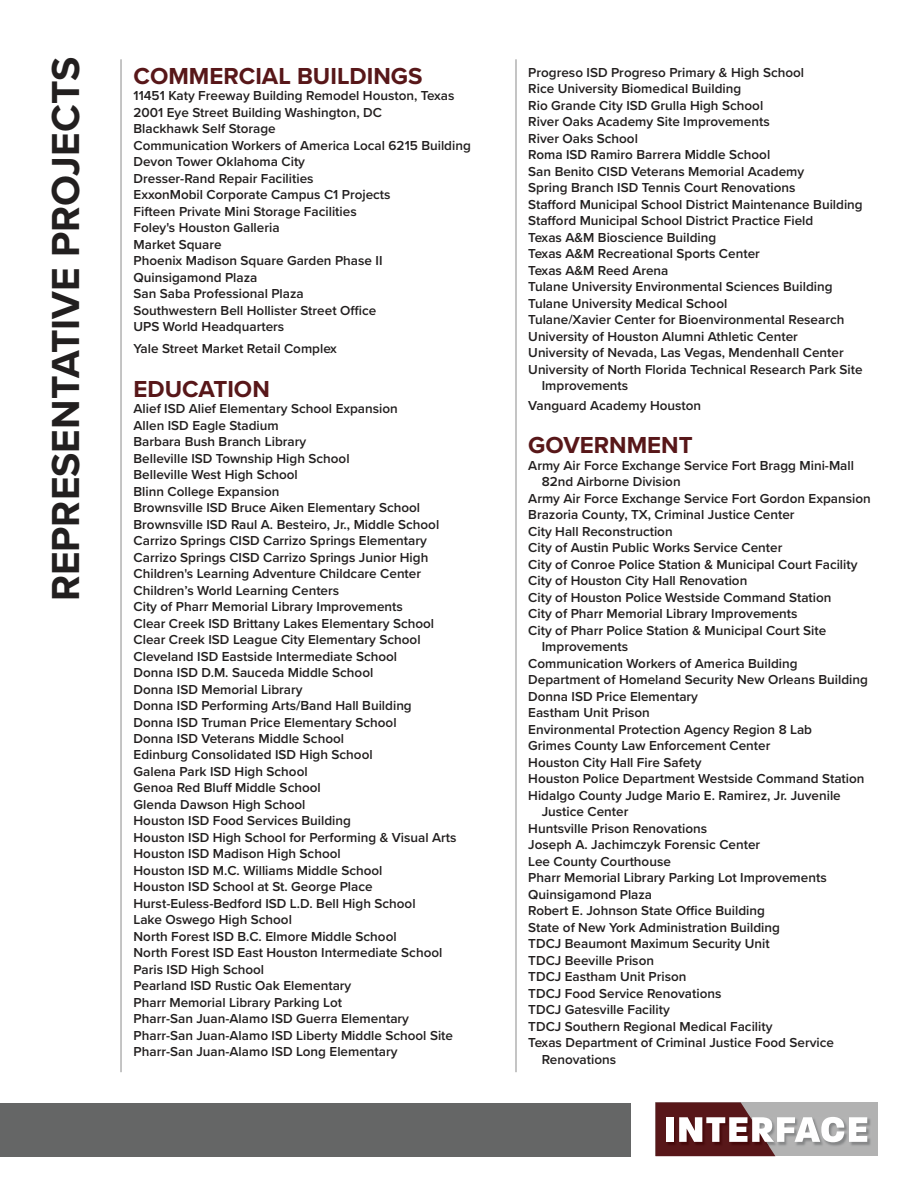
<style>
.page{position:relative;width:918px;height:1188px;background:#fff}
.page>*{position:absolute;margin:0;border:0;box-sizing:border-box;transform-origin:0 0}
.t1{font:700 40.5px "Proxima Nova";color:#221f1f}
.t2{font:700 24px "Proxima Nova";color:#581719}
.t3{font:600 13.5px/16.5px "Proxima Nova";color:#221f1f}
</style>
<div class="page">
<hr style="left:515px;top:59px;width:2px;height:1013px;background:#b2b2b2">
<hr style="left:120px;top:59px;width:2px;height:1013px;background:#b2b2b2">
<div style="left:0;top:1103px;width:631px;height:54px;background:#656666"></div>
<div style="left:656px;top:1102px;width:222px;height:54px;background:#b2b2b2"></div>
<img style="left:867px;top:1117px;width:4px;height:29px">
<svg style="left:656px;top:1102px;width:211px;height:54px"></svg>
<h1 class="t1" style="left:49px;top:601px;width:546px;rotate:-90deg">REPRESENTATIVE PROJECTS</h1>
<h2 class="t2" style="left:134px;top:66px;width:290px">COMMERCIAL BUILDINGS</h2>
<p class="t3" style="left:134px;top:88px;width:339px">11451 Katy Freeway Building Remodel Houston, Texas 2001 Eye Street Building Washington, DC<br>Blackhawk Self Storage<br>Communication Workers of America Local 6215 Building Devon Tower Oklahoma City<br>Dresser-Rand Repair Facilities<br>ExxonMobil Corporate Campus C1 Projects<br>Fifteen Private Mini Storage Facilities<br>Foley's Houston Galleria<br>Market Square<br>Phoenix Madison Square Garden Phase II Quinsigamond Plaza<br>San Saba Professional Plaza<br>Southwestern Bell Hollister Street Office<br>UPS World Headquarters</p>
<p class="t3" style="left:134px;top:341px;width:205px">Yale Street Market Retail Complex</p>
<h2 class="t2" style="left:134px;top:379px;width:138px">EDUCATION</h2>
<p class="t3" style="left:134px;top:401px;width:325px">Alief ISD Alief Elementary School Expansion<br>Allen ISD Eagle Stadium<br>Barbara Bush Branch Library<br>Belleville ISD Township High School<br>Belleville West High School<br>Blinn College Expansion<br>Brownsville ISD Bruce Aiken Elementary School Brownsville ISD Raul A. Besteiro, Jr., Middle School Carrizo Springs CISD Carrizo Springs Elementary Carrizo Springs CISD Carrizo Springs Junior High Children's Learning Adventure Childcare Center Children’s World Learning Centers<br>City of Pharr Memorial Library Improvements<br>Clear Creek ISD Brittany Lakes Elementary School Clear Creek ISD League City Elementary School Cleveland ISD Eastside Intermediate School<br>Donna ISD D.M. Sauceda Middle School<br>Donna ISD Memorial Library<br>Donna ISD Performing Arts/Band Hall Building<br>Donna ISD Truman Price Elementary School<br>Donna ISD Veterans Middle School<br>Edinburg Consolidated ISD High School<br>Galena Park ISD High School<br>Genoa Red Bluff Middle School<br>Glenda Dawson High School<br>Houston ISD Food Services Building<br>Houston ISD High School for Performing &amp; Visual Arts Houston ISD Madison High School<br>Houston ISD M.C. Williams Middle School<br>Houston ISD School at St. George Place Hurst-Euless-Bedford ISD L.D. Bell High School<br>Lake Oswego High School<br>North Forest ISD B.C. Elmore Middle School<br>North Forest ISD East Houston Intermediate School Paris ISD High School<br>Pearland ISD Rustic Oak Elementary<br>Pharr Memorial Library Parking Lot<br>Pharr-San Juan-Alamo ISD Guerra Elementary Pharr-San Juan-Alamo ISD Liberty Middle School Site Pharr-San Juan-Alamo ISD Long Elementary</p>
<p class="t3" style="left:528px;top:65px;width:277px">Progreso ISD Progreso Primary &amp; High School</p>
<p class="t3" style="left:528px;top:81px;width:214px">Rice University Biomedical Building</p>
<p class="t3" style="left:528px;top:98px;width:236px">Rio Grande City ISD Grulla High School</p>
<p class="t3" style="left:528px;top:114px;width:243px">River Oaks Academy Site Improvements</p>
<p class="t3" style="left:528px;top:131px;width:111px">River Oaks School</p>
<p class="t3" style="left:528px;top:147px;width:243px">Roma ISD Ramiro Barrera Middle School</p>
<p class="t3" style="left:528px;top:164px;width:277px">San Benito CISD Veterans Memorial Academy</p>
<p class="t3" style="left:528px;top:180px;width:269px">Spring Branch ISD Tennis Court Renovations</p>
<p class="t3" style="left:528px;top:197px;width:336px">Stafford Municipal School District Maintenance Building</p>
<p class="t3" style="left:528px;top:213px;width:287px">Stafford Municipal School District Practice Field</p>
<p class="t3" style="left:528px;top:230px;width:190px">Texas A&amp;M Bioscience Building</p>
<p class="t3" style="left:528px;top:246px;width:233px">Texas A&amp;M Recreational Sports Center</p>
<p class="t3" style="left:528px;top:263px;width:142px">Texas A&amp;M Reed Arena</p>
<p class="t3" style="left:528px;top:279px;width:306px">Tulane University Environmental Sciences Building</p>
<p class="t3" style="left:528px;top:296px;width:201px">Tulane University Medical School</p>
<p class="t3" style="left:528px;top:312px;width:318px">Tulane/Xavier Center for Bioenvironmental Research</p>
<p class="t3" style="left:528px;top:329px;width:271px">University of Houston Alumni Athletic Center</p>
<p class="t3" style="left:528px;top:345px;width:317px">University of Nevada, Las Vegas, Mendenhall Center</p>
<p class="t3" style="left:528px;top:362px;width:336px">University of North Florida Technical Research Park Site</p>
<p class="t3" style="left:542px;top:378px;width:88px">Improvements</p>
<p class="t3" style="left:528px;top:398px;width:174px">Vanguard Academy Houston</p>
<h2 class="t2" style="left:528px;top:435px;width:166px">GOVERNMENT</h2>
<p class="t3" style="left:528px;top:458px;width:327px">Army Air Force Exchange Service Fort Bragg Mini-Mall</p>
<p class="t3" style="left:542px;top:474px;width:140px">82nd Airborne Division</p>
<p class="t3" style="left:528px;top:491px;width:344px">Army Air Force Exchange Service Fort Gordon Expansion</p>
<p class="t3" style="left:528px;top:507px;width:268px">Brazoria County, TX, Criminal Justice Center</p>
<p class="t3" style="left:528px;top:524px;width:146px">City Hall Reconstruction</p>
<p class="t3" style="left:528px;top:540px;width:256px">City of Austin Public Works Service Center</p>
<p class="t3" style="left:528px;top:557px;width:331px">City of Conroe Police Station &amp; Municipal Court Facility</p>
<p class="t3" style="left:528px;top:573px;width:221px">City of Houston City Hall Renovation</p>
<p class="t3" style="left:528px;top:590px;width:305px">City of Houston Police Westside Command Station</p>
<p class="t3" style="left:528px;top:606px;width:271px">City of Pharr Memorial Library Improvements</p>
<p class="t3" style="left:528px;top:623px;width:299px">City of Pharr Police Station &amp; Municipal Court Site</p>
<p class="t3" style="left:542px;top:639px;width:88px">Improvements</p>
<p class="t3" style="left:528px;top:656px;width:271px">Communication Workers of America Building</p>
<p class="t3" style="left:528px;top:672px;width:341px">Department of Homeland Security New Orleans Building</p>
<p class="t3" style="left:528px;top:689px;width:171px">Donna ISD Price Elementary</p>
<p class="t3" style="left:528px;top:705px;width:123px">Eastham Unit Prison</p>
<p class="t3" style="left:528px;top:722px;width:285px">Environmental Protection Agency Region 8 Lab</p>
<p class="t3" style="left:528px;top:738px;width:244px">Grimes County Law Enforcement Center</p>
<p class="t3" style="left:528px;top:755px;width:175px">Houston City Hall Fire Safety</p>
<p class="t3" style="left:528px;top:771px;width:338px">Houston Police Department Westside Command Station</p>
<p class="t3" style="left:528px;top:788px;width:314px">Hidalgo County Judge Mario E. Ramirez, Jr. Juvenile</p>
<p class="t3" style="left:542px;top:804px;width:88px">Justice Center</p>
<p class="t3" style="left:528px;top:821px;width:180px">Huntsville Prison Renovations</p>
<p class="t3" style="left:528px;top:837px;width:233px">Joseph A. Jachimczyk Forensic Center</p>
<p class="t3" style="left:528px;top:854px;width:144px">Lee County Courthouse</p>
<p class="t3" style="left:528px;top:870px;width:300px">Pharr Memorial Library Parking Lot Improvements</p>
<p class="t3" style="left:528px;top:887px;width:125px">Quinsigamond Plaza</p>
<p class="t3" style="left:528px;top:903px;width:238px">Robert E. Johnson State Office Building</p>
<p class="t3" style="left:528px;top:920px;width:253px">State of New York Administration Building</p>
<p class="t3" style="left:528px;top:936px;width:243px">TDCJ Beaumont Maximum Security Unit</p>
<p class="t3" style="left:528px;top:953px;width:127px">TDCJ Beeville Prison</p>
<p class="t3" style="left:528px;top:969px;width:160px">TDCJ Eastham Unit Prison</p>
<p class="t3" style="left:528px;top:986px;width:195px">TDCJ Food Service Renovations</p>
<p class="t3" style="left:528px;top:1002px;width:143px">TDCJ Gatesville Facility</p>
<p class="t3" style="left:528px;top:1019px;width:246px">TDCJ Southern Regional Medical Facility</p>
<p class="t3" style="left:528px;top:1035px;width:307px">Texas Department of Criminal Justice Food Service</p>
<p class="t3" style="left:542px;top:1052px;width:76px">Renovations</p>
</div>
